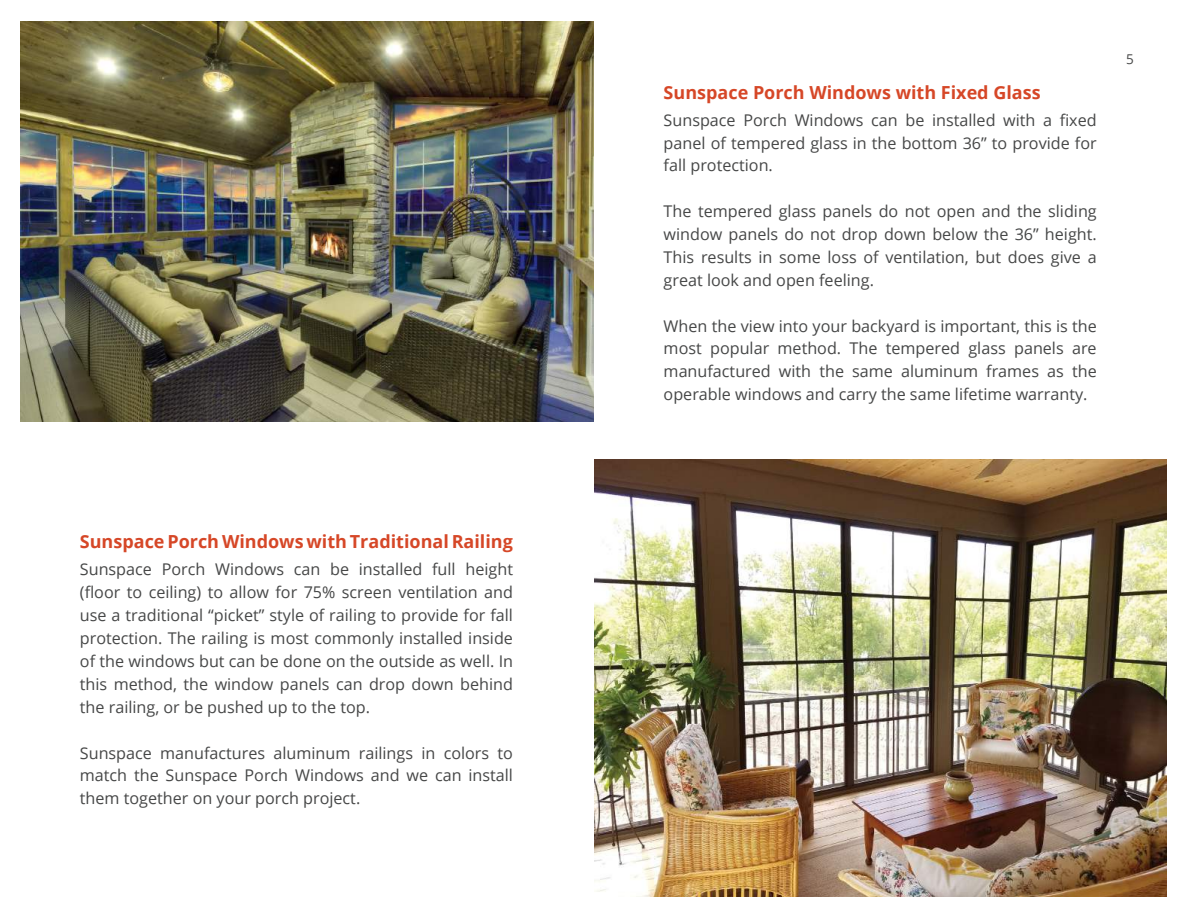
<style>
.page{position:relative;width:1188px;height:918px;background:#fff}
.page>*{position:absolute;margin:0;border:0;box-sizing:border-box;transform-origin:0 0}
.t1{font:700 18px "Open Sans";color:#d64727}
.t2{font:16.2px/23px "Open Sans";color:#464747;text-align:justify}
.t3{font:13.5px "Open Sans";color:#464747}
</style>
<div class="page">
<img style="left:21px;top:21px;width:573px;height:400px">
<img style="left:594px;top:459px;width:572px;height:438px">
<p class="t1" style="left:80px;top:529px;width:435px">Sunspace Porch Windows with Traditional Railing</p>
<p class="t2" style="left:80px;top:558px;width:435px">Sunspace Porch Windows can be installed full height (floor to ceiling) to allow for 75% screen ventilation and use a traditional “picket” style of railing to provide for fall protection. The railing is most commonly installed inside of the windows but can be done on the outside as well. In this method, the window panels can drop down behind the railing, or be pushed up to the top.</p>
<p class="t2" style="left:80px;top:741px;width:435px">Sunspace manufactures aluminum railings in colors to match the Sunspace Porch Windows and we can install them together on your porch project.</p>
<p class="t1" style="left:664px;top:79px;width:379px">Sunspace Porch Windows with Fixed Glass</p>
<p class="t2" style="left:664px;top:108px;width:435px">Sunspace Porch Windows can be installed with a fixed panel of tempered glass in the bottom 36” to provide for fall protection.</p>
<p class="t2" style="left:664px;top:199px;width:435px">The tempered glass panels do not open and the sliding window panels do not drop down below the 36” height.<br>This results in some loss of ventilation, but does give a great look and open feeling.</p>
<p class="t2" style="left:664px;top:314px;width:435px">When the view into your backyard is important, this is the most popular method. The tempered glass panels are manufactured with the same aluminum frames as the operable windows and carry the same lifetime warranty.</p>
<p class="t3" style="left:1126px;top:50px;width:9px">5</p>
</div>
